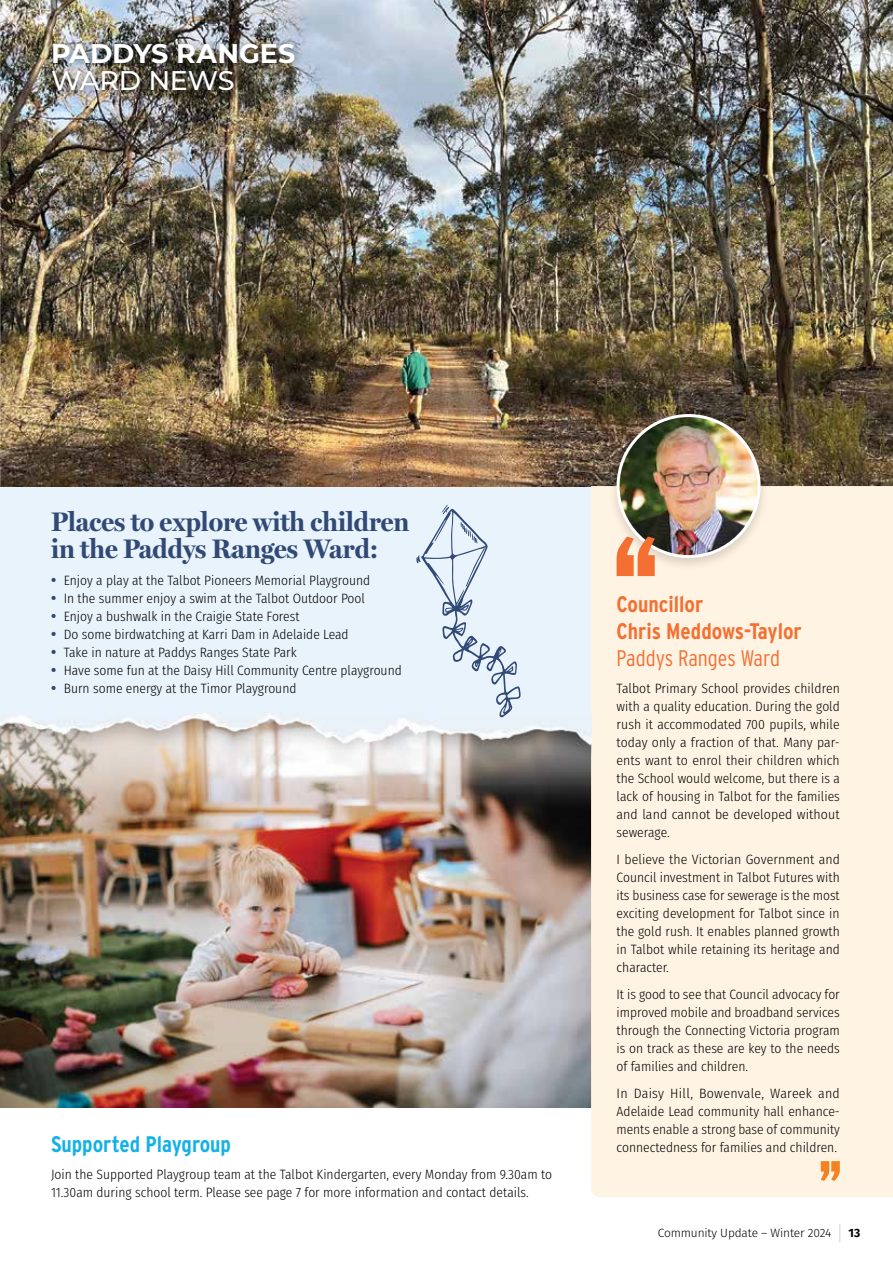
<style>
.page{position:relative;width:893px;height:1263px;background:#fff}
.page>*{position:absolute;margin:0;border:0;box-sizing:border-box;transform-origin:0 0}
.t1{font:700 27px/27px "Miller Display";color:#314a75}
.t2{font:700 27px "Montserrat";color:#fff}
.t3{font:500 27px "Montserrat";letter-spacing:-.01em;color:#fff}
.t4{font:700 22.5px/27px "Interstate Condensed";color:#f37032}
.t5{font:700 22.5px "Interstate Condensed";color:#14b1e7}
.t6{font:300 22.5px "Interstate Condensed";color:#f37032}
.t7{font:300 13.5px/18px "Fira Sans Condensed";color:#000;text-align:justify}
.t8{font:300 12px "Fira Sans";letter-spacing:-.01em;color:#000}
.t9{font:700 12px "Fira Sans";color:#000}
</style>
<div class="page">
<div style="left:0;top:162px;width:591px;height:605px;background:#e9f3fb"></div>
<img style="left:0;top:808px;width:591px;height:299px">
<img style="left:1px;top:0;width:892px;height:486px">
<img style="left:0;top:0;width:1px;height:486px">
<div style="left:46px;top:36px;width:258px;height:64px;background:#000;opacity:.5"></div>
<div style="left:591px;top:486px;width:302px;height:711px;background:#fff3e3"></div>
<div style="left:607px;top:409px;width:163px;height:163px;background:#000;opacity:.15"></div>
<img style="left:618px;top:416px;width:141px;height:140px;border-radius:70px">
<div style="left:617px;top:414px;width:144px;height:144px;border:3px solid #fff;border-radius:50%"></div>
<svg style="left:617px;top:537px;width:38px;height:39px"></svg>
<svg style="left:821px;top:1161px;width:19px;height:20px"></svg>
<img style="left:0;top:712px;width:591px;height:96px">
<svg style="left:416px;top:504px;width:105px;height:214px"></svg>
<svg style="left:840px;top:1224px;width:1px;height:18px"></svg>
<h1 class="t2" style="left:51px;top:34px;width:246px">PADDYS RANGES</h1>
<h1 class="t3" style="left:51px;top:62px;width:185px">WARD NEWS</h1>
<h1 class="t1" style="left:51px;top:508px;width:360px">Places to explore with children in the Paddys Ranges Ward:</h1>
<p class="t7" style="left:51px;top:571px;width:321px"><sup>●</sup> Enjoy a play at the Talbot Pioneers Memorial Playground</p>
<p class="t7" style="left:51px;top:589px;width:316px"><sup>●</sup> In the summer enjoy a swim at the Talbot Outdoor Pool</p>
<p class="t7" style="left:51px;top:607px;width:250px"><sup>●</sup> Enjoy a bushwalk in the Craigie State Forest</p>
<p class="t7" style="left:51px;top:625px;width:299px"><sup>●</sup> Do some birdwatching at Karri Dam in Adelaide Lead</p>
<p class="t7" style="left:51px;top:643px;width:247px"><sup>●</sup> Take in nature at Paddys Ranges State Park</p>
<p class="t7" style="left:51px;top:661px;width:352px"><sup>●</sup> Have some fun at the Daisy Hill Community Centre playground</p>
<p class="t7" style="left:51px;top:679px;width:247px"><sup>●</sup> Burn some energy at the Timor Playground</p>
<h2 class="t5" style="left:51px;top:1132px;width:181px">Supported Playgroup</h2>
<p class="t7" style="left:51px;top:1165px;width:503px">Join the Supported Playgroup team at the Talbot Kindergarten, every Monday from 9.30am to<br>11.30am during school term. Please see page 7 for more information and contact details.</p>
<h2 class="t4" style="left:617px;top:590px;width:187px">Councillor<br>Chris Meddows-Taylor</h2>
<h2 class="t6" style="left:617px;top:645px;width:165px">Paddys Ranges Ward</h2>
<p class="t7" style="left:617px;top:679px;width:225px">Talbot Primary School provides children with a quality education. During the gold rush it accommodated 700 pupils, while today only a fraction of that. Many par&shy;ents want to enrol their children which the School would welcome, but there is a lack of housing in Talbot for the families and land cannot be developed without sewerage.</p>
<p class="t7" style="left:617px;top:850px;width:225px">I believe the Victorian Government and Council investment in Talbot Futures with its business case for sewerage is the most exciting development for Talbot since in the gold rush. It enables planned growth in Talbot while retaining its heritage and character.</p>
<p class="t7" style="left:617px;top:985px;width:225px">It is good to see that Council advocacy for improved mobile and broadband services through the Connecting Victoria program is on track as these are key to the needs of families and children.</p>
<p class="t7" style="left:617px;top:1084px;width:225px">In Daisy Hill, Bowenvale, Wareek and Adelaide Lead community hall enhance&shy;ments enable a strong base of community connectedness for families and children.</p>
<p class="t8" style="left:658px;top:1224px;width:175px">Community Update – Winter 2024</p>
<p class="t9" style="left:848px;top:1223px;width:13px">13</p>
</div>
